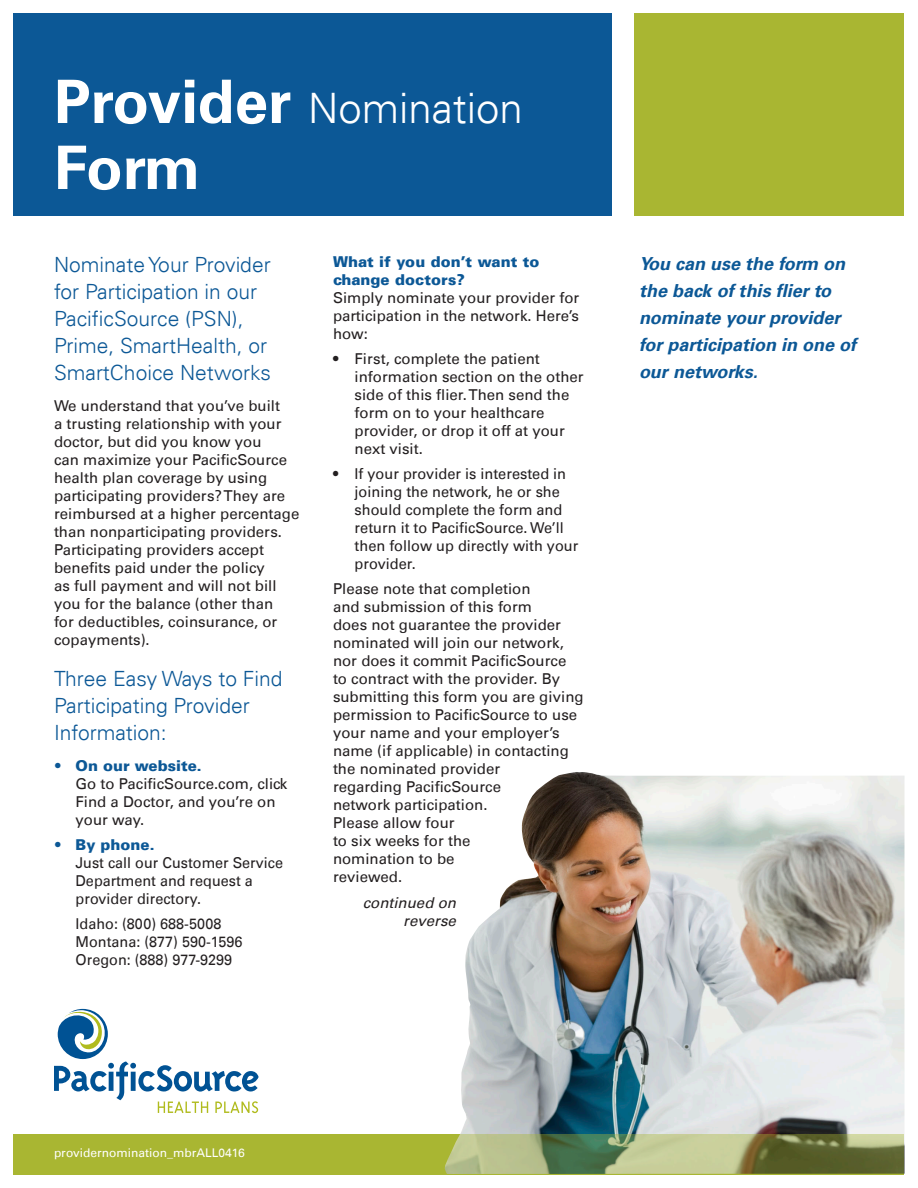
<style>
.page{position:relative;width:918px;height:1188px;background:#fff}
.page>*{position:absolute;margin:0;border:0;box-sizing:border-box;transform-origin:0 0}
.Banner_Heading{font:700 60px "Univers LT";color:#fff}
.Banner_Heading-2{font:300 42px "Univers LT";color:#fff}
.Heading_Blue{font:300 21px/27px "Univers LT";color:#0c5896}
.Callout_-_Big_Blue{font:italic 700 18px/27px "Univers LT";color:#0c5896}
.Body{font:15px/18px "Univers LT";color:#231f20}
.Bullet_Indent{font:15px/18px "Univers LT";color:#231f20}
.Bullet_Indent-2{font:15px/18px "Univers LT";color:#231f20;scale:.96 1}
.Subhead_after_headin{font:900 15px/18px "Univers LT";color:#0c5896}
.Body-2{font:italic 15px/18px "Univers LT";color:#231f20;text-align:right}
.Collateral_Name{font:12px "Univers LT";color:#fff}
.s1{font-weight:700;font-size:60px}
.s2{font-weight:900;color:#0c5896}
</style>
<div class="page">
<div style="left:634px;top:14px;width:270px;height:202px;background:#a9b632"></div>
<img style="left:460px;top:772px;width:444px;height:362px">
<div style="left:14px;top:14px;width:598px;height:202px;background:#0c5896"></div>
<svg style="left:14px;top:1134px;width:890px;height:40px;background:#9ba84e"></svg>
<svg style="left:54px;top:1009px;width:205px;height:104px"></svg>
<p class="Banner_Heading-2" style="left:54px;top:83px;width:470px"><span class="s1">Provider</span> Nomination</p>
<p class="Banner_Heading" style="left:54px;top:133px;width:148px">Form</p>
<p class="Heading_Blue" style="left:54px;top:251px;width:219px">Nominate Your Provider for Participation in our<br>PacificSource (PSN),<br>Prime, SmartHealth, or<br>SmartChoice Networks</p>
<p class="Body" style="left:54px;top:397px;width:247px">We understand that you’ve built<br>a trusting relationship with your doctor, but did you know you<br>can maximize your PacificSource health plan coverage by using participating providers? They are reimbursed at a higher percentage than nonparticipating providers.<br>Participating providers accept benefits paid under the policy<br>as full payment and will not bill you for the balance (other than<br>for deductibles, coinsurance, or copayments).</p>
<p class="Heading_Blue" style="left:54px;top:665px;width:230px">Three Easy Ways to Find<br>Participating Provider<br>Information:</p>
<p class="Bullet_Indent" style="left:76px;top:757px;width:213px;text-indent:-22px"><span class="s2">• On our website.<br></span>Go to PacificSource.com, click<br>Find a Doctor, and you’re on your way.</p>
<p class="Bullet_Indent-2" style="left:76px;top:836px;width:218px;text-indent:-22px"><span class="s2">• By phone.<br></span>Just call our Customer Service<br>Department and request a provider directory.</p>
<p class="Bullet_Indent-2" style="left:76px;top:914px;width:175px">Idaho: (800) 688-5008<br>Montana: (877) 590-1596<br>Oregon: (888) 977-9299</p>
<p class="Subhead_after_headin" style="left:333px;top:253px;width:208px">What if you don’t want to change doctors?</p>
<p class="Body" style="left:333px;top:289px;width:248px;text-align:justify">Simply nominate your provider for participation in the network. Here’s how:</p>
<p class="Bullet_Indent" style="left:355px;top:350px;width:231px;text-indent:-22px">• First, complete the patient information section on the other side of this flier. Then send the form on to your healthcare provider, or drop it off at your next visit.</p>
<p class="Bullet_Indent" style="left:355px;top:465px;width:225px;text-indent:-22px">• If your provider is interested in joining the network, he or she should complete the form and return it to PacificSource. We’ll then follow up directly with your provider.</p>
<p class="Body" style="left:333px;top:579px;width:252px">Please note that completion<br>and submission of this form<br>does not guarantee the provider nominated will join our network, nor does it commit PacificSource to contract with the provider. By submitting this form you are giving permission to PacificSource to use your name and your employer’s name (if applicable) in contacting the nominated provider<br>regarding PacificSource<br>network participation.<br>Please allow four<br>to six weeks for the<br>nomination to be<br>reviewed.</p>
<p class="Body-2" style="left:363px;top:894px;width:95px">continued on reverse</p>
<p class="Callout_-_Big_Blue" style="left:639px;top:250px;width:219px">You can use the form on the back of this flier to nominate your provider for participation in one of our networks.</p>
<p class="Collateral_Name" style="left:54px;top:1146px;width:193px">providernomination_mbrALL0416</p>
</div>
